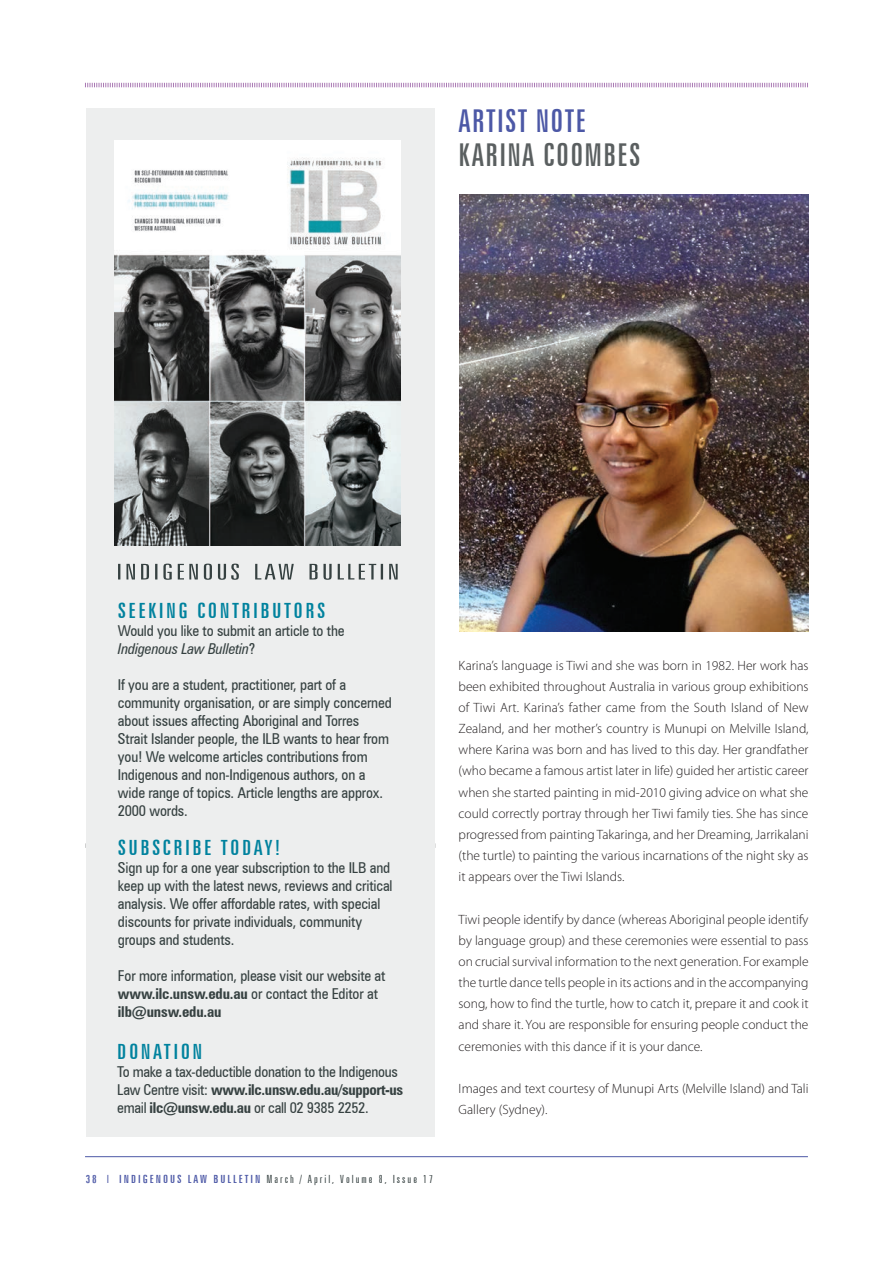
<style>
.page{position:relative;width:893px;height:1263px;background:#fff}
.page>*{position:absolute;margin:0;border:0;box-sizing:border-box;transform-origin:0 0}
.t1{font:extra-condensed 31.5px "Zurich BT";letter-spacing:.04em;color:#5a5f60;scale:1.05 1}
.t2{font:extra-condensed 31.5px "Zurich BT";letter-spacing:.04em;color:#4c58a6;scale:1.05 1}
.t3{font:extra-condensed 21px "Zurich BT";letter-spacing:.1em;color:#00829e;scale:1.15 1}
.t4{font:condensed 15px/18px "Zurich BT";letter-spacing:-.01em;color:#364141}
.t5{font:300 13.5px/21.1px "Myriad Pro";color:#231f20;text-align:justify}
.t6{font:300 extra-condensed 11.25px "Zurich BT";letter-spacing:.155em;color:#364141;scale:1.15 1}
.s1{font-style:italic}
.s2{font-weight:700}
.s3{font-weight:400;color:#4c58a6}
.s4{color:#4c58a6}
</style>
<div class="page">
<svg style="left:85px;top:82px;width:723px;height:6px"></svg>
<hr style="left:85px;top:1156px;width:723px;height:1px;background:#4c58a6">
<div style="left:86px;top:108px;width:348px;height:1029px;background:#edeeee"></div>
<svg style="left:118px;top:564px;width:280px;height:16px"></svg>
<img style="left:114px;top:141px;width:286px;height:404px">
<img style="left:460px;top:195px;width:349px;height:436px">
<h1 class="t2" style="left:459px;top:103px;width:123px">ARTIST NOTE</h1>
<h1 class="t1" style="left:459px;top:137px;width:175px">KARINA COOMBES</h1>
<h2 class="t3" style="left:118px;top:598px;width:182px">SEEKING CONTRIBUTORS</h2>
<p class="t4" style="left:118px;top:621px;width:228px">Would you like to submit an article to the<br><span class="s1">Indigenous Law Bulletin</span>?</p>
<p class="t4" style="left:118px;top:675px;width:275px">If you are a student, practitioner, part of a community organisation, or are simply concerned about issues affecting Aboriginal and Torres Strait Islander people, the ILB wants to hear from you! We welcome articles contributions from Indigenous and non-Indigenous authors, on a wide range of topics. Article lengths are approx.<br>2000 words.</p>
<h2 class="t3" style="left:118px;top:835px;width:143px">SUBSCRIBE TODAY!</h2>
<p class="t4" style="left:118px;top:858px;width:276px">Sign up for a one year subscription to the ILB and keep up with the latest news, reviews and critical analysis. We offer affordable rates, with special discounts for private individuals, community groups and students.</p>
<p class="t4" style="left:118px;top:966px;width:269px">For more information, please visit our website at <span class="s2">www.ilc.unsw.edu.au</span> or contact the Editor at <span class="s2">ilb@unsw.edu.au</span></p>
<h2 class="t3" style="left:117px;top:1040px;width:76px">DONATION</h2>
<p class="t4" style="left:117px;top:1063px;width:287px">To make a tax-deductible donation to the Indigenous<br>Law Centre visit: <span class="s2">www.ilc.unsw.edu.au/support-us </span>email <span class="s2">ilc@unsw.edu.au</span> or call 02 9385 2252.</p>
<p class="t6" style="left:86px;top:1172px;width:303px"><span class="s3">38</span> <span class="s4">I</span> <span class="s3">INDIGENOUS LAW BULLETIN</span> March / April, Volume 8, Issue 17</p>
<p class="t5" style="left:459px;top:655px;width:351px">Karina’s language is Tiwi and she was born in 1982. Her work has been exhibited throughout Australia in various group exhibitions of Tiwi Art. Karina’s father came from the South Island of New Zealand, and her mother’s country is Munupi on Melville Island, where Karina was born and has lived to this day. Her grandfather (who became a famous artist later in life) guided her artistic career when she started painting in mid-2010 giving advice on what she could correctly portray through her Tiwi family ties. She has since progressed from painting Takaringa, and her Dreaming, Jarrikalani (the turtle) to painting the various incarnations of the night sky as it appears over the Tiwi Islands.</p>
<p class="t5" style="left:459px;top:909px;width:351px">Tiwi people identify by dance (whereas Aboriginal people identify by language group) and these ceremonies were essential to pass on crucial survival information to the next generation. For example the turtle dance tells people in its actions and in the accompanying song, how to find the turtle, how to catch it, prepare it and cook it and share it. You are responsible for ensuring people conduct the ceremonies with this dance if it is your dance.</p>
<p class="t5" style="left:459px;top:1078px;width:351px">Images and text courtesy of Munupi Arts (Melville Island) and Tali<br>Gallery (Sydney).</p>
</div>
